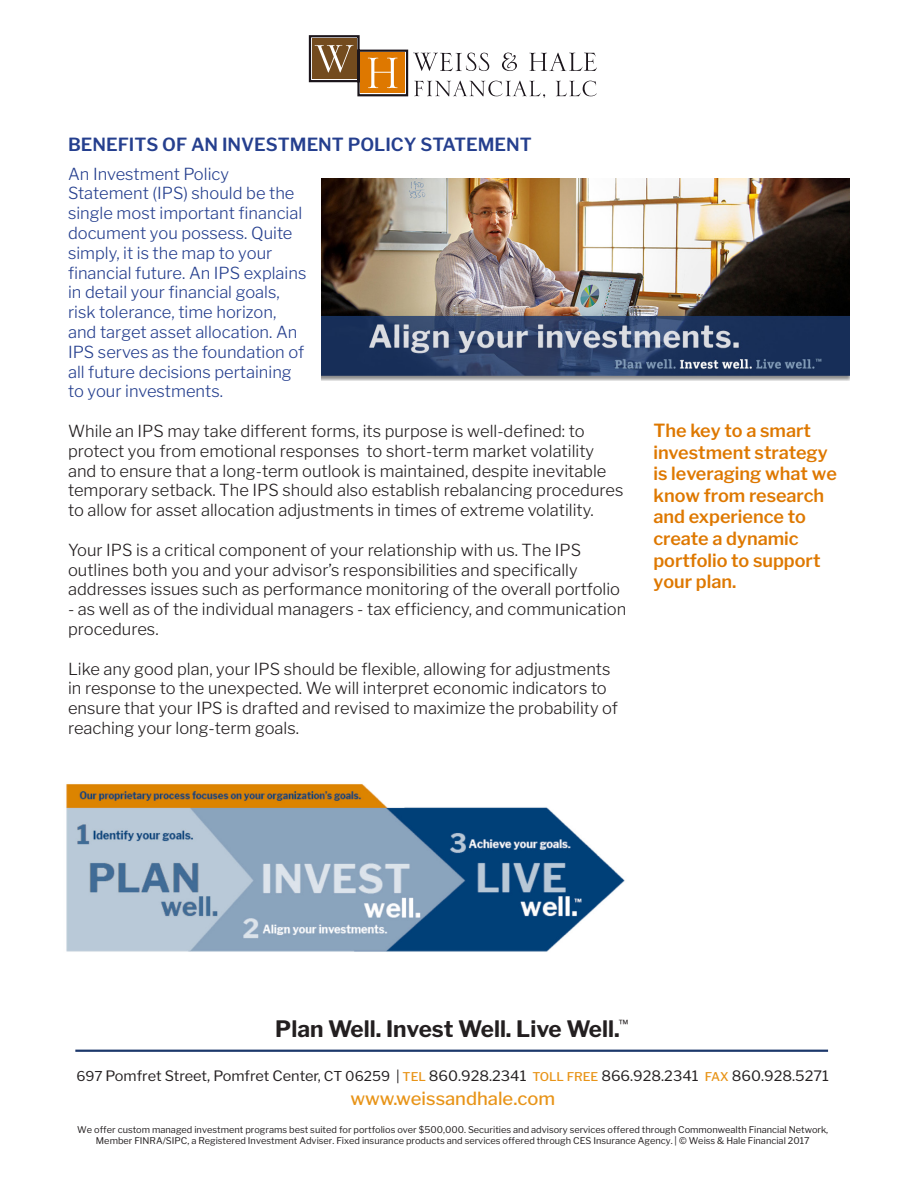
<style>
.page{position:relative;width:918px;height:1188px;background:#fff}
.page>*{position:absolute;margin:0;border:0;box-sizing:border-box;transform-origin:0 0}
.t1{font:700 22.5px "Libre Franklin";color:#231f20}
.t2{font:600 18px/21.6px "Libre Franklin";color:#de7800}
.t3{font:600 18px "Libre Franklin";color:#253f8e}
.t4{font:500 18px "Libre Franklin";color:#e89418}
.t5{font:300 16.5px/19.8px "Libre Franklin";color:#231f20}
.t6{font:300 16.5px/19.8px "Libre Franklin";color:#253f8e}
.t7{font:14.25px "Libre Franklin";color:#231f20}
.t8{font:500 9.75px "Libre Franklin";color:#231f20}
.t9{font:9.3px/11.1px "Libre Franklin";color:#231f20;text-align:center}
.s1{font-size:13.5px}
.s2{font-weight:500;font-size:12px;color:#e89418}
</style>
<div class="page">
<svg style="left:308px;top:35px;width:289px;height:63px"></svg>
<hr style="left:75px;top:1050px;width:753px;height:2px;background:#1c386b">
<img style="left:321px;top:178px;width:529px;height:203px">
<img style="left:66px;top:784px;width:559px;height:168px">
<p class="t3" style="left:68px;top:134px;width:465px">BENEFITS OF AN INVESTMENT POLICY STATEMENT</p>
<p class="t6" style="left:68px;top:164px;width:240px">An Investment Policy<br>Statement (IPS) should be the single most important financial document you possess. Quite simply, it is the map to your financial future. An IPS explains in detail your financial goals, risk tolerance, time horizon, and target asset allocation. An<br>IPS serves as the foundation of all future decisions pertaining to your investments.</p>
<p class="t5" style="left:68px;top:421px;width:557px">While an IPS may take different forms, its purpose is well-defined: to protect you from emotional responses to short-term market volatility and to ensure that a long-term outlook is maintained, despite inevitable temporary setback. The IPS should also establish rebalancing procedures to allow for asset allocation adjustments in times of extreme volatility.</p>
<p class="t5" style="left:68px;top:540px;width:554px">Your IPS is a critical component of your relationship with us. The IPS outlines both you and your advisor’s responsibilities and specifically addresses issues such as performance monitoring of the overall portfolio</p>
<p class="t5" style="left:68px;top:599px;width:560px">- as well as of the individual managers - tax efficiency, and communication procedures.</p>
<p class="t5" style="left:68px;top:659px;width:552px">Like any good plan, your IPS should be flexible, allowing for adjustments in response to the unexpected. We will interpret economic indicators to ensure that your IPS is drafted and revised to maximize the probability of reaching your long-term goals.</p>
<p class="t2" style="left:653px;top:420px;width:185px">The key to a smart investment strategy is leveraging what we know from research and experience to create a dynamic portfolio to support your plan.</p>
<p class="t1" style="left:275px;top:1015px;width:346px">Plan Well. Invest Well. Live Well.</p>
<p class="t8" style="left:619px;top:1017px;width:11px">™</p>
<p class="t7" style="left:76px;top:1068px;width:754px"><span class="s1">697</span> Pomfret Street, Pomfret Center, <span class="s1">CT 06259 |</span> <span class="s2">TEL</span> 860.928.2341 <span class="s2">TOLL FREE</span> 866.928.2341 <span class="s2">FAX</span> 860.928.5271</p>
<p class="t4" style="left:350px;top:1088px;width:206px">www.weissandhale.com</p>
<p class="t9" style="left:77px;top:1124px;width:752px">We offer custom managed investment programs best suited for portfolios over $500,000. Securities and advisory services offered through Commonwealth Financial Network,<br>Member FINRA/SIPC, a Registered Investment Adviser. Fixed insurance products and services offered through CES Insurance Agency. | © Weiss &amp; Hale Financial 2017</p>
</div>
